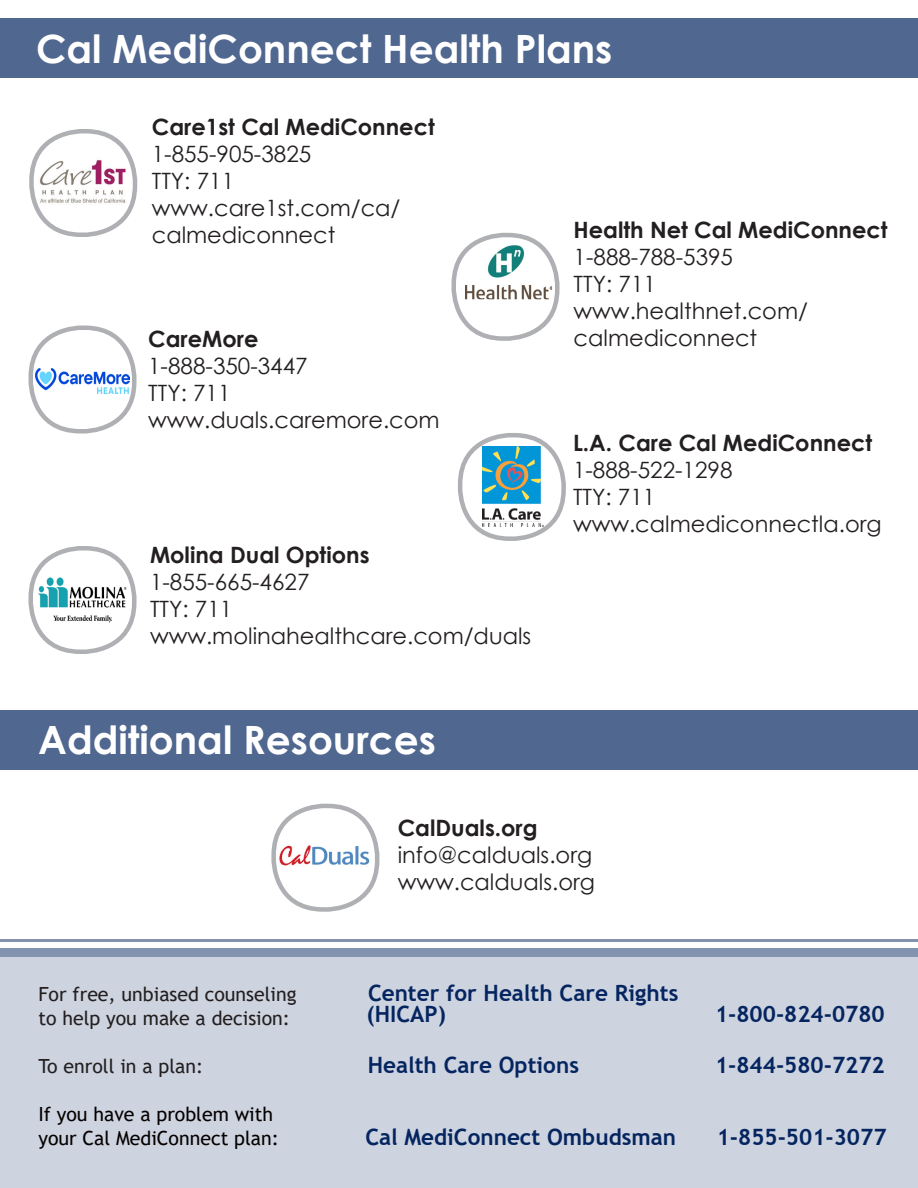
<style>
.page{position:relative;width:918px;height:1188px;background:#fff}
.page>*{position:absolute;margin:0;border:0;box-sizing:border-box;transform-origin:0 0}
.t1{font:700 39px "Century Gothic";color:#fff}
.t2{font:22.5px/27px "Century Gothic";color:#231f20}
.t3{font:700 22.5px "Trebuchet MS";color:#052560}
.t4{font:700 22.5px "Century Gothic";color:#231f20}
.t5{font:19.5px "Trebuchet MS";color:#231f20}
.t6{font:19.5px "Trebuchet MS";color:#050000}
</style>
<div class="page">
<div style="left:0;top:18px;width:918px;height:60px;background:#506790"></div>
<div style="left:0;top:710px;width:918px;height:60px;background:#506790"></div>
<img style="left:279px;top:845px;width:91px;height:21px">
<div style="left:271px;top:804px;width:108px;height:108px;border:4px solid #afb0b4;border-radius:50px"></div>
<div style="left:0;top:957px;width:918px;height:230px;background:#cdd3df"></div>
<div style="left:0;top:948px;width:918px;height:9px;background:#8292af"></div>
<hr style="left:0;top:939px;width:918px;height:3px;background:#8292af">
<img style="left:33px;top:153px;width:102px;height:59px">
<div style="left:29px;top:129px;width:108px;height:108px;border:4px solid #afb0b4;border-radius:50px"></div>
<img style="left:465px;top:245px;width:87px;height:54px">
<div style="left:452px;top:233px;width:108px;height:108px;border:4px solid #afb0b4;border-radius:50px"></div>
<img style="left:36px;top:369px;width:94px;height:24px">
<div style="left:28px;top:326px;width:108px;height:108px;border:4px solid #afb0b4;border-radius:50px"></div>
<img style="left:33px;top:566px;width:101px;height:65px">
<div style="left:28px;top:546px;width:108px;height:108px;border:4px solid #afb0b4;border-radius:50px"></div>
<img style="left:483px;top:447px;width:61px;height:80px">
<div style="left:458px;top:433px;width:108px;height:108px;border:4px solid #afb0b4;border-radius:50px"></div>
<p class="t1" style="left:36px;top:19px;width:578px">Cal MediConnect Health Plans</p>
<p class="t4" style="left:152px;top:110px;width:285px">Care1st Cal MediConnect</p>
<p class="t2" style="left:152px;top:140px;width:161px">1-855-905-3825</p>
<p class="t2" style="left:152px;top:167px;width:84px">TTY: 711</p>
<p class="t2" style="left:152px;top:194px;width:250px">www.care1st.com/ca/ calmediconnect</p>
<p class="t4" style="left:148px;top:322px;width:112px">CareMore</p>
<p class="t2" style="left:148px;top:352px;width:161px">1-888-350-3447</p>
<p class="t2" style="left:148px;top:379px;width:84px">TTY: 711</p>
<p class="t2" style="left:148px;top:406px;width:293px">www.duals.caremore.com</p>
<p class="t4" style="left:150px;top:538px;width:221px">Molina Dual Options</p>
<p class="t2" style="left:150px;top:568px;width:161px">1-855-665-4627</p>
<p class="t2" style="left:150px;top:595px;width:84px">TTY: 711</p>
<p class="t2" style="left:150px;top:622px;width:383px">www.molinahealthcare.com/duals</p>
<p class="t1" style="left:38px;top:711px;width:399px">Additional Resources</p>
<p class="t4" style="left:574px;top:213px;width:316px">Health Net Cal MediConnect</p>
<p class="t2" style="left:574px;top:243px;width:161px">1-888-788-5395</p>
<p class="t2" style="left:574px;top:270px;width:84px">TTY: 711</p>
<p class="t2" style="left:574px;top:297px;width:236px">www.healthnet.com/</p>
<p class="t2" style="left:574px;top:324px;width:185px">calmediconnect</p>
<p class="t4" style="left:573px;top:425px;width:301px">L.A. Care Cal MediConnect</p>
<p class="t2" style="left:573px;top:456px;width:161px">1-888-522-1298</p>
<p class="t2" style="left:573px;top:483px;width:84px">TTY: 711</p>
<p class="t2" style="left:573px;top:510px;width:310px">www.calmediconnectla.org</p>
<p class="t4" style="left:398px;top:811px;width:141px">CalDuals.org</p>
<p class="t2" style="left:398px;top:841px;width:196px">info@calduals.org</p>
<p class="t2" style="left:398px;top:868px;width:199px">www.calduals.org</p>
<p class="t5" style="left:38px;top:981px;width:260px">For free, unbiased counseling</p>
<p class="t3" style="left:368px;top:979px;width:312px">Center for Health Care Rights</p>
<p class="t5" style="left:38px;top:1005px;width:253px">to help you make a decision:</p>
<p class="t3" style="left:367px;top:1000px;width:81px">(HICAP)</p>
<p class="t3" style="left:715px;top:1000px;width:171px">1-800-824-0780</p>
<p class="t5" style="left:38px;top:1053px;width:166px">To enroll in a plan:</p>
<p class="t3" style="left:368px;top:1051px;width:213px">Health Care Options</p>
<p class="t3" style="left:715px;top:1051px;width:171px">1-844-580-7272</p>
<p class="t6" style="left:38px;top:1101px;width:236px">If you have a problem with</p>
<p class="t6" style="left:38px;top:1125px;width:242px">your Cal MediConnect plan:</p>
<p class="t3" style="left:365px;top:1123px;width:312px">Cal MediConnect Ombudsman</p>
<p class="t3" style="left:717px;top:1123px;width:171px">1-855-501-3077</p>
</div>
